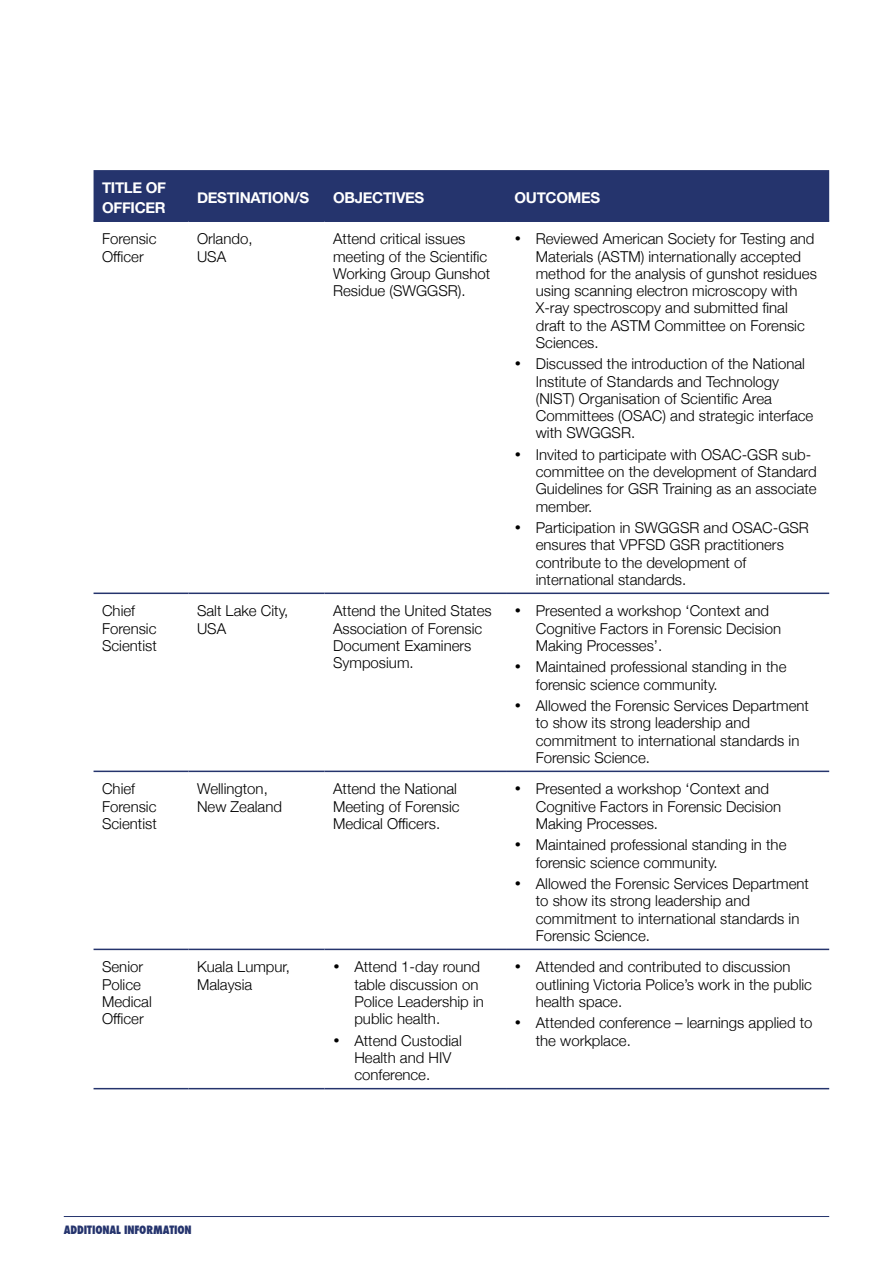
<style>
.page{position:relative;width:893px;height:1263px;background:#fff}
.page>*{position:absolute;margin:0;border:0;box-sizing:border-box;transform-origin:0 0}
.t1{font:300 15px/17.2px "Helvetica Neue";color:#000}
.t2{font:700 15px/19.5px "Helvetica Neue";letter-spacing:-.02em;color:#fff}
.t3{font:800 condensed 11.25px "Futura";letter-spacing:-.01em;color:#25346d}
</style>
<div class="page">
<hr style="left:64px;top:1216px;width:765px;height:1px;background:#25346d">
<div style="left:94px;top:170px;width:735px;height:50px;background:#25346d"></div>
<hr style="left:94px;top:592px;width:95px;height:2px;background:#25346d">
<hr style="left:189px;top:592px;width:136px;height:2px;background:#25346d">
<hr style="left:325px;top:592px;width:181px;height:2px;background:#25346d">
<hr style="left:506px;top:592px;width:323px;height:2px;background:#25346d">
<hr style="left:94px;top:770px;width:95px;height:2px;background:#25346d">
<hr style="left:189px;top:770px;width:136px;height:2px;background:#25346d">
<hr style="left:325px;top:770px;width:181px;height:2px;background:#25346d">
<hr style="left:506px;top:770px;width:323px;height:2px;background:#25346d">
<hr style="left:94px;top:949px;width:95px;height:1px;background:#25346d">
<hr style="left:189px;top:949px;width:136px;height:1px;background:#25346d">
<hr style="left:325px;top:949px;width:181px;height:1px;background:#25346d">
<hr style="left:506px;top:949px;width:323px;height:1px;background:#25346d">
<hr style="left:94px;top:1088px;width:95px;height:1px;background:#25346d">
<hr style="left:189px;top:1088px;width:136px;height:1px;background:#25346d">
<hr style="left:325px;top:1088px;width:181px;height:1px;background:#25346d">
<hr style="left:506px;top:1088px;width:323px;height:1px;background:#25346d">
<hr style="left:94px;top:220px;width:95px;height:2px;background:#25346d">
<hr style="left:189px;top:220px;width:136px;height:2px;background:#25346d">
<hr style="left:325px;top:220px;width:181px;height:2px;background:#25346d">
<hr style="left:506px;top:220px;width:323px;height:2px;background:#25346d">
<p class="t2" style="left:102px;top:179px;width:66px">TITLE OF<br>OFFICER</p>
<p class="t2" style="left:197px;top:188px;width:114px">DESTINATION/S</p>
<p class="t2" style="left:333px;top:188px;width:93px">OBJECTIVES</p>
<p class="t2" style="left:514px;top:188px;width:87px">OUTCOMES</p>
<p class="t1" style="left:102px;top:229px;width:56px">Forensic<br>Officer</p>
<p class="t1" style="left:197px;top:229px;width:57px">Orlando,<br>USA</p>
<p class="t1" style="left:333px;top:229px;width:159px">Attend critical issues meeting of the Scientific<br>Working Group Gunshot<br>Residue (SWGGSR).</p>
<p class="t1" style="left:536px;top:229px;width:283px;text-indent:-21px">• Reviewed American Society for Testing and Materials (ASTM) internationally accepted method for the analysis of gunshot residues using scanning electron microscopy with X-ray spectroscopy and submitted final draft to the ASTM Committee on Forensic Sciences.</p>
<p class="t1" style="left:536px;top:354px;width:279px;text-indent:-21px">• Discussed the introduction of the National Institute of Standards and Technology (NIST) Organisation of Scientific Area Committees (OSAC) and strategic interface with SWGGSR.</p>
<p class="t1" style="left:536px;top:445px;width:282px;text-indent:-21px">• Invited to participate with OSAC-GSR sub&shy;committee on the development of Standard Guidelines for GSR Training as an associate member.</p>
<p class="t1" style="left:536px;top:518px;width:275px;text-indent:-21px">• Participation in SWGGSR and OSAC-GSR ensures that VPFSD GSR practitioners contribute to the development of international standards.</p>
<p class="t1" style="left:102px;top:601px;width:56px">Chief<br>Forensic<br>Scientist</p>
<p class="t1" style="left:197px;top:601px;width:93px">Salt Lake City,<br>USA</p>
<p class="t1" style="left:333px;top:601px;width:160px">Attend the United States<br>Association of Forensic<br>Document Examiners<br>Symposium.</p>
<p class="t1" style="left:536px;top:601px;width:247px;text-indent:-21px">• Presented a workshop ‘Context and<br>Cognitive Factors in Forensic Decision<br>Making Processes’.</p>
<p class="t1" style="left:536px;top:657px;width:252px;text-indent:-21px">• Maintained professional standing in the forensic science community.</p>
<p class="t1" style="left:536px;top:696px;width:275px;text-indent:-21px">• Allowed the Forensic Services Department to show its strong leadership and commitment to international standards in Forensic Science.</p>
<p class="t1" style="left:102px;top:779px;width:56px">Chief<br>Forensic<br>Scientist</p>
<p class="t1" style="left:197px;top:779px;width:87px">Wellington,<br>New Zealand</p>
<p class="t1" style="left:333px;top:779px;width:128px">Attend the National<br>Meeting of Forensic<br>Medical Officers.</p>
<p class="t1" style="left:536px;top:779px;width:247px;text-indent:-21px">• Presented a workshop ‘Context and<br>Cognitive Factors in Forensic Decision<br>Making Processes.</p>
<p class="t1" style="left:536px;top:835px;width:252px;text-indent:-21px">• Maintained professional standing in the forensic science community.</p>
<p class="t1" style="left:536px;top:874px;width:275px;text-indent:-21px">• Allowed the Forensic Services Department to show its strong leadership and commitment to international standards in Forensic Science.</p>
<p class="t1" style="left:102px;top:957px;width:51px">Senior<br>Police<br>Medical<br>Officer</p>
<p class="t1" style="left:197px;top:957px;width:95px">Kuala Lumpur,<br>Malaysia</p>
<p class="t1" style="left:354px;top:957px;width:131px;text-indent:-21px">• Attend 1-day round table discussion on<br>Police Leadership in public health.</p>
<p class="t1" style="left:354px;top:1030px;width:109px;text-indent:-21px">• Attend Custodial<br>Health and HIV conference.</p>
<p class="t1" style="left:536px;top:957px;width:278px;text-indent:-21px">• Attended and contributed to discussion outlining Victoria Police’s work in the public health space.</p>
<p class="t1" style="left:536px;top:1013px;width:278px;text-indent:-21px">• Attended conference – learnings applied to the workplace.</p>
<p class="t3" style="left:64px;top:1222px;width:129px">ADDITIONAL INFORMATION</p>
</div>
